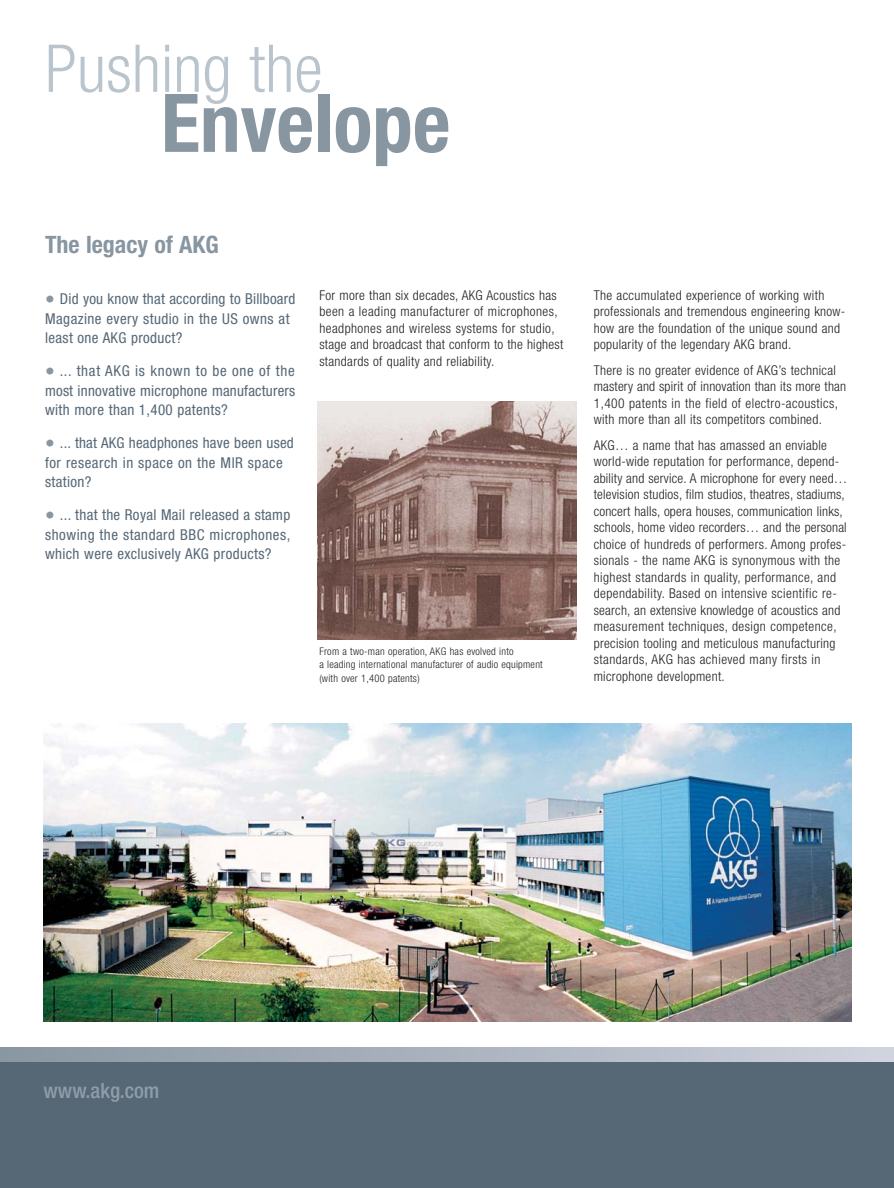
<style>
.page{position:relative;width:894px;height:1188px;background:#fff}
.page>*{position:absolute;margin:0;border:0;box-sizing:border-box;transform-origin:0 0}
.t1{font:700 condensed 81px "Helvetica Neue LT";color:#8896a1}
.t2{font:300 condensed 66px "Helvetica Neue LT";color:#b9c4cd}
.t3{font:700 condensed 24px "Helvetica Neue LT";color:#8896a1}
.t4{font:500 condensed 21px "Helvetica Neue LT";color:#8f9da9}
.t5{font:condensed 15px/19.5px "Helvetica Neue LT";letter-spacing:.025em;color:#566876}
.t6{font:300 condensed 13.5px/16.5px "Helvetica Neue LT";letter-spacing:.025em;color:#231f20}
.t7{font:300 condensed 10.5px/13.5px "Helvetica Neue LT";letter-spacing:.025em;color:#231f20}
.s1{font-size:19.5px;color:#8896a1}
</style>
<div class="page">
<img style="left:0;top:401px;width:894px;height:786px">
<h2 class="t2" style="left:45px;top:45px;width:279px">Pushing the</h2>
<h1 class="t1" style="left:161px;top:94px;width:291px">Envelope</h1>
<h3 class="t3" style="left:45px;top:236px;width:175px">The legacy of AKG</h3>
<p class="t5" style="left:45px;top:290px;width:252px"><span class="s1">•</span> Did you know that according to Billboard<br>Magazine every studio in the US owns at least one AKG product?</p>
<p class="t5" style="left:45px;top:362px;width:252px;text-align:justify"><span class="s1">•</span> ... that AKG is known to be one of the most innovative microphone manufacturers with more than 1,400 patents?</p>
<p class="t5" style="left:45px;top:434px;width:250px"><span class="s1">•</span> ... that AKG headphones have been used for research in space on the MIR space station?</p>
<p class="t5" style="left:45px;top:506px;width:247px;text-align:justify"><span class="s1">•</span> ... that the Royal Mail released a stamp showing the standard BBC microphones, which were exclusively AKG products?</p>
<p class="t6" style="left:319px;top:288px;width:245px">For more than six decades, AKG Acoustics has been a leading manufacturer of microphones, headphones and wireless systems for studio, stage and broadcast that conform to the highest standards of quality and reliability.</p>
<p class="t7" style="left:319px;top:645px;width:225px">From a two-man operation, AKG has evolved into<br>a leading international manufacturer of audio equipment (with over 1,400 patents)</p>
<p class="t6" style="left:594px;top:288px;width:253px">The accumulated experience of working with professionals and tremendous engineering know&shy;how are the foundation of the unique sound and popularity of the legendary AKG brand.</p>
<p class="t6" style="left:594px;top:363px;width:254px">There is no greater evidence of AKG’s technical mastery and spirit of innovation than its more than 1,400 patents in the field of electro-acoustics, with more than all its competitors combined.</p>
<p class="t6" style="left:594px;top:438px;width:255px">AKG… a name that has amassed an enviable world-wide reputation for performance, depend&shy;ability and service. A microphone for every need… television studios, film studios, theatres, stadiums, concert halls, opera houses, communication links, schools, home video recorders… and the personal choice of hundreds of performers. Among profes&shy;sionals - the name AKG is synonymous with the highest standards in quality, performance, and dependability. Based on intensive scientific re&shy;search, an extensive knowledge of acoustics and measurement techniques, design competence, precision tooling and meticulous manufacturing standards, AKG has achieved many firsts in microphone development.</p>
<h3 class="t4" style="left:44px;top:1078px;width:117px">www.akg.com</h3>
</div>
